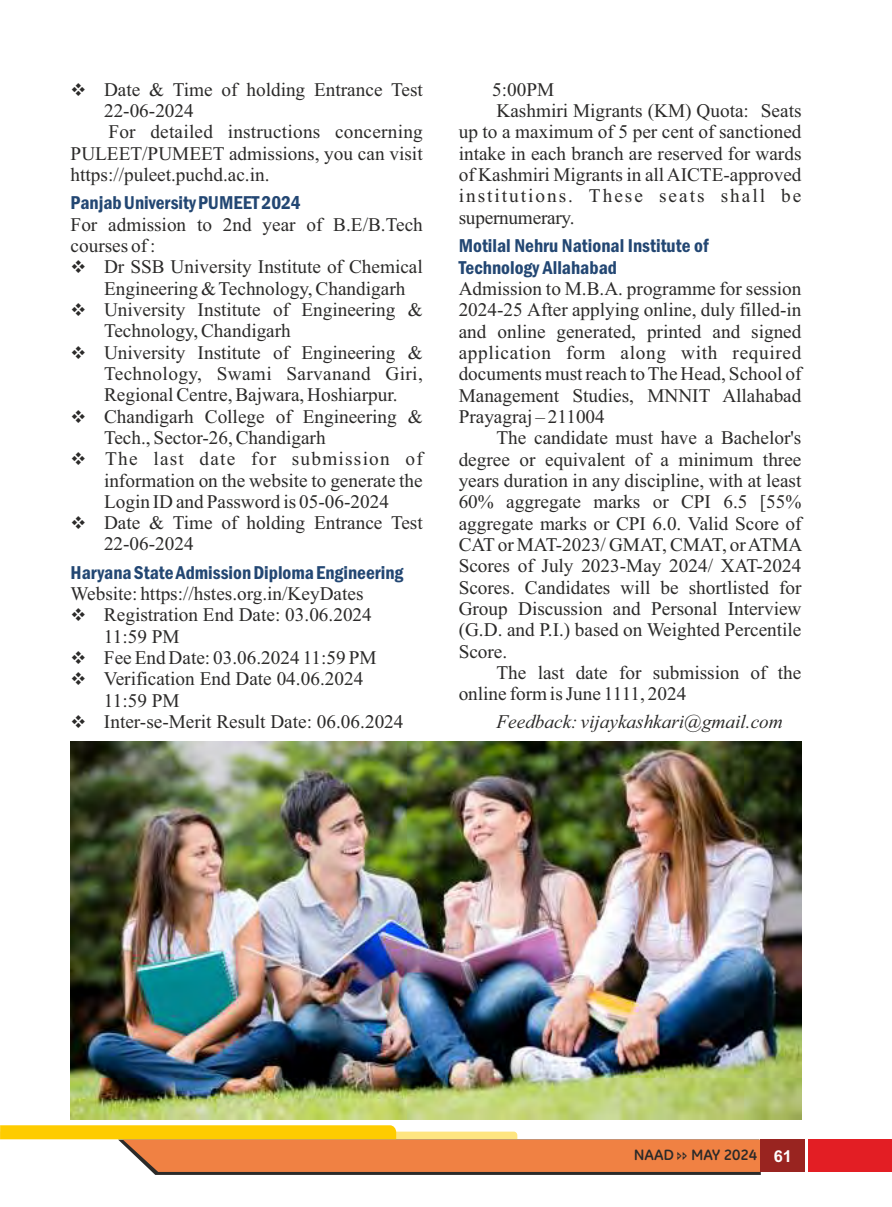
<style>
.page{position:relative;width:892px;height:1207px;background:#fff}
.page>*{position:absolute;margin:0;border:0;box-sizing:border-box;transform-origin:0 0}
.t1{font:19.25px/21.3px "Times New Roman";color:#2b2a29}
.t2{font:600 condensed 19.25px/21.9px "Franklin Gothic";color:#234773}
.t3{font:italic 19.25px "Times New Roman";color:#2b2a29}
.t4{font:19.25px "Times New Roman";letter-spacing:.105em;color:#2b2a29}
.t5{font:700 15.22px "GE Inspira";color:#2b2a29;scale:1.04 1}
.s1{font-family:"Arial";font-size:16.28px;color:#fefefe}
</style>
<div class="page">
<img style="left:71px;top:742px;width:730px;height:377px">
<div style="left:808px;top:1139px;width:84px;height:33px;background:#e31e24"></div>
<div style="left:761px;top:1139px;width:44px;height:33px;background:#992420"></div>
<svg style="left:0;top:1125px;width:761px;height:50px"></svg>
<p class="t1" style="left:71px;top:80px;width:354px">❖ Date &amp; Time of holding Entrance Test</p>
<p class="t1" style="left:104px;top:102px;width:91px">22-06-2024</p>
<p class="t1" style="left:108px;top:123px;width:316px">For detailed instructions concerning</p>
<p class="t1" style="left:71px;top:144px;width:354px">PULEET/PUMEET admissions, you can visit</p>
<p class="t1" style="left:71px;top:166px;width:200px">https://puleet.puchd.ac.in.</p>
<p class="t2" style="left:71px;top:193px;width:232px">Panjab University PUMEET 2024</p>
<p class="t1" style="left:71px;top:215px;width:354px">For admission to 2nd year of B.E/B.Tech courses of :</p>
<p class="t1" style="left:104px;top:258px;width:320px;text-indent:-33px">❖ Dr SSB University Institute of Chemical<br>Engineering &amp; Technology, Chandigarh</p>
<p class="t1" style="left:104px;top:301px;width:320px;text-indent:-33px">❖ University Institute of Engineering &amp;<br>Technology, Chandigarh</p>
<p class="t1" style="left:104px;top:343px;width:320px;text-align:justify;text-indent:-33px">❖ University Institute of Engineering &amp; Technology, Swami Sarvanand Giri, Regional Centre, Bajwara, Hoshiarpur.</p>
<p class="t1" style="left:104px;top:407px;width:320px;text-indent:-33px">❖ Chandigarh College of Engineering &amp;<br>Tech., Sector-26, Chandigarh</p>
<p class="t1" style="left:104px;top:450px;width:320px;text-align:justify;text-indent:-33px">❖ The last date for submission of information on the website to generate the Login ID and Password is 05-06-2024</p>
<p class="t1" style="left:104px;top:514px;width:320px;text-indent:-33px">❖ Date &amp; Time of holding Entrance Test<br>22-06-2024</p>
<p class="t2" style="left:71px;top:563px;width:334px">Haryana State Admission Diploma Engineering</p>
<p class="t1" style="left:71px;top:585px;width:294px">Website: https://hstes.org.in/KeyDates</p>
<p class="t1" style="left:104px;top:606px;width:269px;text-indent:-33px">❖ Registration End Date: 03.06.2024<br>11:59 PM</p>
<p class="t1" style="left:71px;top:649px;width:307px">❖ Fee End Date: 03.06.2024 11:59 PM</p>
<p class="t1" style="left:104px;top:670px;width:261px;text-indent:-33px">❖ Verification End Date 04.06.2024<br>11:59 PM</p>
<p class="t1" style="left:71px;top:713px;width:334px">❖ Inter-se-Merit Result Date: 06.06.2024</p>
<p class="t1" style="left:492px;top:80px;width:64px">5:00PM</p>
<p class="t1" style="left:496px;top:102px;width:306px">Kashmiri Migrants (KM) Quota: Seats</p>
<p class="t1" style="left:459px;top:123px;width:344px">up to a maximum of 5 per cent of sanctioned</p>
<p class="t1" style="left:459px;top:144px;width:344px">intake in each branch are reserved for wards</p>
<p class="t1" style="left:459px;top:166px;width:344px">of Kashmiri Migrants in all AICTE-approved</p>
<p class="t4" style="left:459px;top:189px;width:344px">institutions. These seats shall be</p>
<p class="t1" style="left:459px;top:208px;width:117px">supernumerary.</p>
<p class="t2" style="left:459px;top:236px;width:251px">Motilal Nehru National Institute of<br>Technology Allahabad</p>
<p class="t1" style="left:459px;top:280px;width:344px;text-align:justify">Admission to M.B.A. programme for session 2024-25 After applying online, duly filled-in and online generated, printed and signed application form along with required documents must reach to The Head, School of Management Studies, MNNIT Allahabad Prayagraj – 211004</p>
<p class="t1" style="left:459px;top:429px;width:345px;text-align:justify;text-indent:38px">The candidate must have a Bachelor's degree or equivalent of a minimum three years duration in any discipline, with at least 60% aggregate marks or CPI 6.5 [55% aggregate marks or CPI 6.0. Valid Score of CAT or MAT-2023/ GMAT, CMAT, or ATMA Scores of July 2023-May 2024/ XAT-2024<br>Scores. Candidates will be shortlisted for Group Discussion and Personal Interview (G.D. and P.I.) based on Weighted Percentile Score.</p>
<p class="t1" style="left:459px;top:664px;width:344px;text-indent:38px">The last date for submission of the online form is June 1111, 2024</p>
<p class="t3" style="left:496px;top:715px;width:288px">Feedback: vijaykashkari@gmail.com</p>
<p class="t5" style="left:634px;top:1149px;width:154px">NAAD MAY 2024 <span class="s1">61</span></p>
</div>
